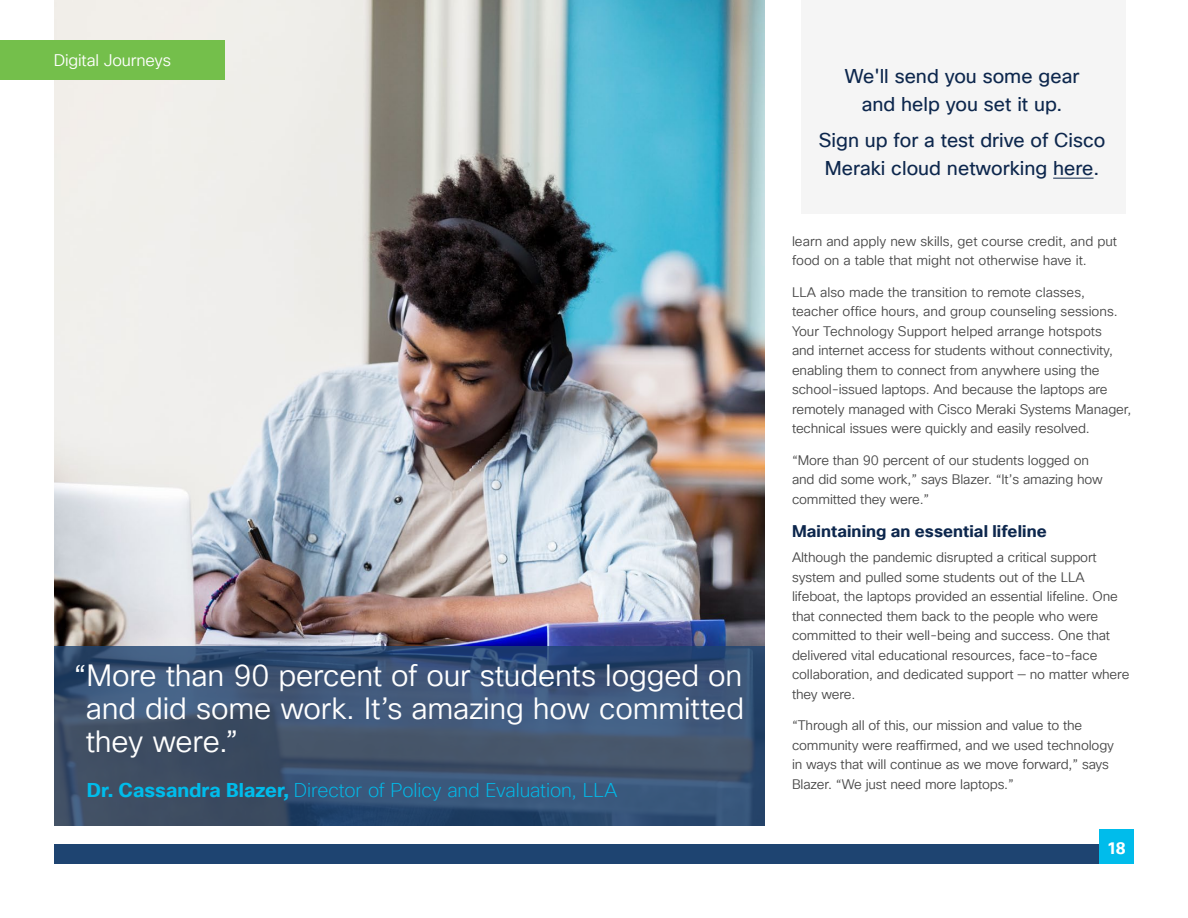
<style>
.page{position:relative;width:1188px;height:918px;background:#fff}
.page>*{position:absolute;margin:0;border:0;box-sizing:border-box;transform-origin:0 0}
.t1{font:30px/33px "Cisco Sans TT Light";letter-spacing:-.005em;color:#fff;text-align:justify}
.t2{font:19.5px/28.5px "Cisco Sans TT";color:#0d274d;text-align:center}
.t3{font:200 19.5px "Cisco Sans TT";letter-spacing:-.005em;color:#00bceb}
.t4{font:700 16.5px "Cisco Sans TT";letter-spacing:.01em;color:#0d274d}
.t5{font:16.5px "Cisco Sans TT Light";letter-spacing:-.01em;color:#fff}
.t6{font:700 16.5px "Cisco Sans TT";color:#fff}
.t7{font:13.5px/19.5px "Cisco Sans TT Light";letter-spacing:-.01em;color:#484848}
.s1{font-weight:700}
</style>
<div class="page">
<img style="left:54px;top:0;width:711px;height:826px">
<svg style="left:54px;top:646px;width:711px;height:179px;background:#3a5171"></svg>
<div style="left:54px;top:844px;width:1080px;height:20px;background:#1e4471"></div>
<div style="left:1100px;top:830px;width:34px;height:34px;background:#00bceb"></div>
<div style="left:801px;top:0;width:325px;height:213px;background:#f5f5f5"></div>
<hr style="left:1053px;top:178px;width:41px;height:1px;background:#0d274d">
<div style="left:0;top:40px;width:225px;height:40px;background:#74bf4b"></div>
<p class="t5" style="left:54px;top:50px;width:119px">Digital Journeys</p>
<h1 class="t1" style="left:86px;top:660px;width:660px;text-indent:-12px">“More than 90 percent of our students logged on and did some work. It’s amazing how committed they were.”</h1>
<h2 class="t3" style="left:87px;top:778px;width:532px"><span class="s1">Dr. Cassandra Blazer,</span> Director of Policy and Evaluation, LLA</h2>
<h2 class="t2" style="left:845px;top:62px;width:236px">We'll send you some gear and help you set it up.</h2>
<h2 class="t2" style="left:819px;top:126px;width:288px">Sign up for a test drive of Cisco<br>Meraki cloud networking here.</h2>
<p class="t7" style="left:792px;top:232px;width:327px">learn and apply new skills, get course credit, and put food on a table that might not otherwise have it.</p>
<p class="t7" style="left:792px;top:283px;width:341px">LLA also made the transition to remote classes, teacher office hours, and group counseling sessions.<br>Your Technology Support helped arrange hotspots<br>and internet access for students without connectivity, enabling them to connect from anywhere using the school-issued laptops. And because the laptops are remotely managed with Cisco Meraki Systems Manager, technical issues were quickly and easily resolved.</p>
<p class="t7" style="left:792px;top:451px;width:312px">“More than 90 percent of our students logged on and did some work,” says Blazer. “It’s amazing how committed they were.”</p>
<p class="t4" style="left:792px;top:520px;width:256px">Maintaining an essential lifeline</p>
<p class="t7" style="left:792px;top:548px;width:339px">Although the pandemic disrupted a critical support system and pulled some students out of the LLA lifeboat, the laptops provided an essential lifeline. One that connected them back to the people who were committed to their well-being and success. One that delivered vital educational resources, face-to-face collaboration, and dedicated support — no matter where they were.</p>
<p class="t7" style="left:792px;top:716px;width:324px">“Through all of this, our mission and value to the community were reaffirmed, and we used technology in ways that will continue as we move forward,” says Blazer. “We just need more laptops.”</p>
<p class="t6" style="left:1107px;top:837px;width:20px">18</p>
</div>
